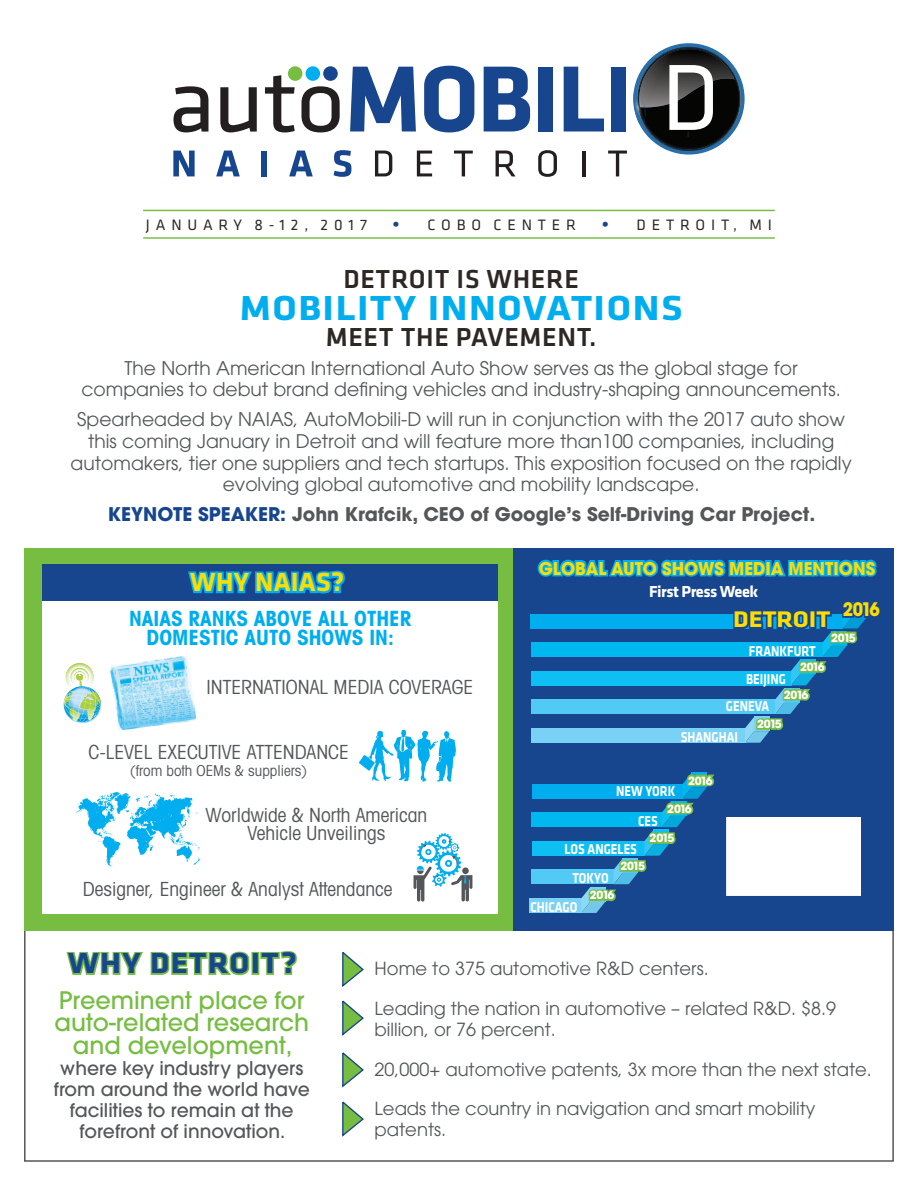
<style>
.page{position:relative;width:918px;height:1188px;background:#fff}
.page>*{position:absolute;margin:0;border:0;box-sizing:border-box;transform-origin:0 0}
.t1{font:700 36px "Klavika";letter-spacing:.04em;color:#00aeef;scale:1.1 1}
.t2{font:700 30px "Klavika";letter-spacing:.04em;color:#17468e;scale:1.08 1}
.t3{font:500 27px "Klavika";letter-spacing:.025em;color:#2d2824}
.t4{font:700 27px "Klavika";letter-spacing:.01em;color:#fadd06}
.t5{font:500 24px/22.5px "Avant Garde";color:#76bd42;text-align:center}
.t6{font:700 23.4px "Klavika";color:#fadd06;scale:1.11 1}
.t7{font:700 condensed 21px/19.5px "Avant Garde";color:#00aeef;text-align:center}
.t8{font:condensed 19.5px/18px "Avant Garde";color:#545759;text-align:center}
.t9{font:18.75px/21.8px "Avant Garde";color:#545759;text-align:center}
.t10{font:500 18.75px/21px "Avant Garde";color:#545759;text-align:center}
.t11{font:700 18.75px "Avant Garde";color:#545759}
.t12{font:700 18.45px "Avant Garde";color:#fadd06;scale:.91 1}
.t13{font:18px/21px "Avant Garde";color:#545759}
.t14{font:700 17.55px "Avant Garde";color:#fadd06;scale:.95 1}
.t15{font:700 16.5px "Klavika";letter-spacing:-.03em;color:#fff}
.t16{font:15.6px "Klavika";letter-spacing:.37em;color:#2d2824}
.t17{font:condensed 15px "Avant Garde";color:#545759}
.t18{font:700 14.85px "Klavika";color:#fff;scale:.83 1}
.t19{font:700 11.25px "Avant Garde";letter-spacing:-.1em;color:#fff}
.s1{font-size:21px;color:#17468e}
.s2{color:#17468e}
</style>
<div class="page">
<div style="left:323px;top:66px;width:15px;height:15px;background:#17468e;border-radius:50%"></div>
<div style="left:306px;top:66px;width:14px;height:15px;background:#00aeef;border-radius:50%"></div>
<div style="left:288px;top:66px;width:14px;height:15px;background:#77bd42;border-radius:50%"></div>
<svg style="left:174px;top:86px;width:34px;height:46px"></svg>
<svg style="left:220px;top:87px;width:37px;height:45px"></svg>
<svg style="left:265px;top:75px;width:30px;height:57px"></svg>
<svg style="left:301px;top:86px;width:39px;height:46px"></svg>
<svg style="left:350px;top:67px;width:66px;height:64px"></svg>
<svg style="left:424px;top:66px;width:50px;height:66px"></svg>
<svg style="left:484px;top:67px;width:46px;height:64px"></svg>
<div style="left:538px;top:67px;width:14px;height:64px;background:#17468e"></div>
<svg style="left:173px;top:151px;width:22px;height:25px"></svg>
<svg style="left:216px;top:151px;width:24px;height:25px"></svg>
<div style="left:262px;top:151px;width:5px;height:25px;background:#17468e"></div>
<svg style="left:289px;top:151px;width:24px;height:25px"></svg>
<svg style="left:334px;top:150px;width:17px;height:27px"></svg>
<svg style="left:375px;top:151px;width:17px;height:25px"></svg>
<svg style="left:417px;top:151px;width:15px;height:25px"></svg>
<svg style="left:454px;top:151px;width:19px;height:25px"></svg>
<svg style="left:496px;top:151px;width:19px;height:25px"></svg>
<svg style="left:538px;top:150px;width:19px;height:27px"></svg>
<svg style="left:564px;top:43px;width:181px;height:133px"></svg>
<hr style="left:143px;top:210px;width:632px;height:1px;background:#77bd42">
<hr style="left:143px;top:237px;width:632px;height:2px;background:#77bd42">
<div style="left:24px;top:549px;width:490px;height:382px;background:#76bd42"></div>
<div style="left:514px;top:549px;width:380px;height:382px;background:#17468e"></div>
<div style="left:42px;top:565px;width:455px;height:349px;background:#fff"></div>
<div style="left:42px;top:564px;width:455px;height:36px;background:#17468e"></div>
<svg style="left:186px;top:570px;width:161px;height:31px"></svg>
<svg style="left:63px;top:663px;width:38px;height:61px"></svg>
<svg style="left:359px;top:730px;width:97px;height:52px"></svg>
<img style="left:110px;top:656px;width:86px;height:75px">
<svg style="left:76px;top:792px;width:124px;height:74px"></svg>
<svg style="left:414px;top:833px;width:58px;height:69px"></svg>
<div style="left:531px;top:699px;width:245px;height:15px;background:#51caf5"></div>
<div style="left:531px;top:728px;width:214px;height:15px;background:#79d2f6"></div>
<div style="left:532px;top:784px;width:150px;height:15px;background:#00aeef"></div>
<div style="left:531px;top:813px;width:131px;height:14px;background:#00b8f0"></div>
<div style="left:532px;top:841px;width:113px;height:15px;background:#0dbff2"></div>
<div style="left:531px;top:870px;width:83px;height:14px;background:#51caf5"></div>
<div style="left:529px;top:898px;width:53px;height:15px;background:#79d2f6"></div>
<svg style="left:536px;top:548px;width:347px;height:195px"></svg>
<svg style="left:581px;top:772px;width:134px;height:141px"></svg>
<div style="left:727px;top:818px;width:133px;height:39px;background:#fff"></div>
<div style="left:727px;top:857px;width:133px;height:39px;background:#fff"></div>
<svg style="left:66px;top:951px;width:184px;height:25px"></svg>
<div style="left:252px;top:952px;width:7px;height:23px;border:3px solid #76bd42"></div>
<svg style="left:259px;top:951px;width:38px;height:24px"></svg>
<svg style="left:342px;top:952px;width:22px;height:35px"></svg>
<svg style="left:342px;top:1000px;width:22px;height:36px"></svg>
<svg style="left:342px;top:1052px;width:22px;height:36px"></svg>
<svg style="left:342px;top:1101px;width:22px;height:36px"></svg>
<p class="t16" style="left:146px;top:214px;width:256px">JANUARY 8-12, 2017 <span class="s1">•</span></p>
<p class="t16" style="left:428px;top:214px;width:183px">COBO CENTER <span class="s1">•</span></p>
<p class="t16" style="left:637px;top:214px;width:137px">DETROIT, MI</p>
<h3 class="t3" style="left:343px;top:261px;width:237px">DETROIT IS WHERE</h3>
<h1 class="t1" style="left:240px;top:282px;width:404px">MOBILITY INNOVATIONS</h1>
<h3 class="t3" style="left:326px;top:319px;width:272px">MEET THE PAVEMENT.</h3>
<p class="t9" style="left:81px;top:357px;width:761px">The North American International Auto Show serves as the global stage for companies to debut brand defining vehicles and industry-shaping announcements.</p>
<p class="t9" style="left:71px;top:408px;width:783px">Spearheaded by NAIAS, AutoMobili-D will run in conjunction with the 2017 auto show this coming January in Detroit and will feature more than100 companies, including automakers, tier one suppliers and tech startups. This exposition focused on the rapidly evolving global automotive and mobility landscape.</p>
<p class="t11" style="left:108px;top:502px;width:709px"><span class="s2">KEYNOTE SPEAKER:</span> John Krafcik, CEO of Google’s Self-Driving Car Project.</p>
<h3 class="t4" style="left:190px;top:563px;width:155px">WHY NAIAS?</h3>
<p class="t7" style="left:129px;top:608px;width:284px">NAIAS RANKS ABOVE ALL OTHER<br>DOMESTIC AUTO SHOWS IN:</p>
<p class="t8" style="left:207px;top:678px;width:268px">INTERNATIONAL MEDIA COVERAGE</p>
<p class="t8" style="left:89px;top:743px;width:262px">C-LEVEL EXECUTIVE ATTENDANCE</p>
<p class="t17" style="left:130px;top:761px;width:179px">(from both OEMs &amp; suppliers)</p>
<p class="t8" style="left:206px;top:806px;width:223px">Worldwide &amp; North American<br>Vehicle Unveilings</p>
<p class="t8" style="left:83px;top:879px;width:311px">Designer, Engineer &amp; Analyst Attendance</p>
<p class="t14" style="left:539px;top:557px;width:356px">GLOBAL AUTO SHOWS MEDIA MENTIONS</p>
<p class="t15" style="left:649px;top:580px;width:110px">First Press Week</p>
<p class="t12" style="left:843px;top:597px;width:42px">2016</p>
<p class="t6" style="left:733px;top:603px;width:89px">DETROIT</p>
<p class="t18" style="left:749px;top:640px;width:82px">FRANKFURT</p>
<p class="t18" style="left:746px;top:668px;width:50px">BEIJING</p>
<p class="t18" style="left:726px;top:695px;width:54px">GENEVA</p>
<p class="t18" style="left:681px;top:726px;width:71px">SHANGHAI</p>
<p class="t19" style="left:831px;top:630px;width:26px">2015</p>
<p class="t19" style="left:800px;top:660px;width:26px">2016</p>
<p class="t19" style="left:784px;top:687px;width:26px">2016</p>
<p class="t19" style="left:757px;top:717px;width:26px">2015</p>
<p class="t19" style="left:688px;top:773px;width:26px">2016</p>
<p class="t19" style="left:667px;top:801px;width:26px">2016</p>
<p class="t19" style="left:650px;top:831px;width:26px">2015</p>
<p class="t18" style="left:616px;top:780px;width:73px">NEW YORK</p>
<p class="t18" style="left:638px;top:810px;width:25px">CES</p>
<p class="t18" style="left:565px;top:839px;width:89px">LOS ANGELES</p>
<p class="t18" style="left:572px;top:867px;width:45px">TOKYO</p>
<p class="t19" style="left:620px;top:859px;width:26px">2015</p>
<p class="t18" style="left:530px;top:896px;width:58px">CHICAGO</p>
<p class="t19" style="left:590px;top:888px;width:26px">2016</p>
<h2 class="t2" style="left:68px;top:942px;width:213px">WHY DETROIT?</h2>
<p class="t13" style="left:375px;top:958px;width:336px">Home to 375 automotive R&amp;D centers.</p>
<p class="t13" style="left:375px;top:998px;width:463px">Leading the nation in automotive – related R&amp;D. $8.9 billion, or 76 percent.</p>
<p class="t13" style="left:375px;top:1058px;width:499px">20,000+ automotive patents, 3x more than the next state.</p>
<p class="t13" style="left:375px;top:1098px;width:442px">Leads the country in navigation and smart mobility patents.</p>
<p class="t5" style="left:55px;top:989px;width:256px">Preeminent place for auto-related research and development,</p>
<p class="t10" style="left:54px;top:1057px;width:258px">where key industry players from around the world have facilities to remain at the forefront of innovation.</p>
</div>
